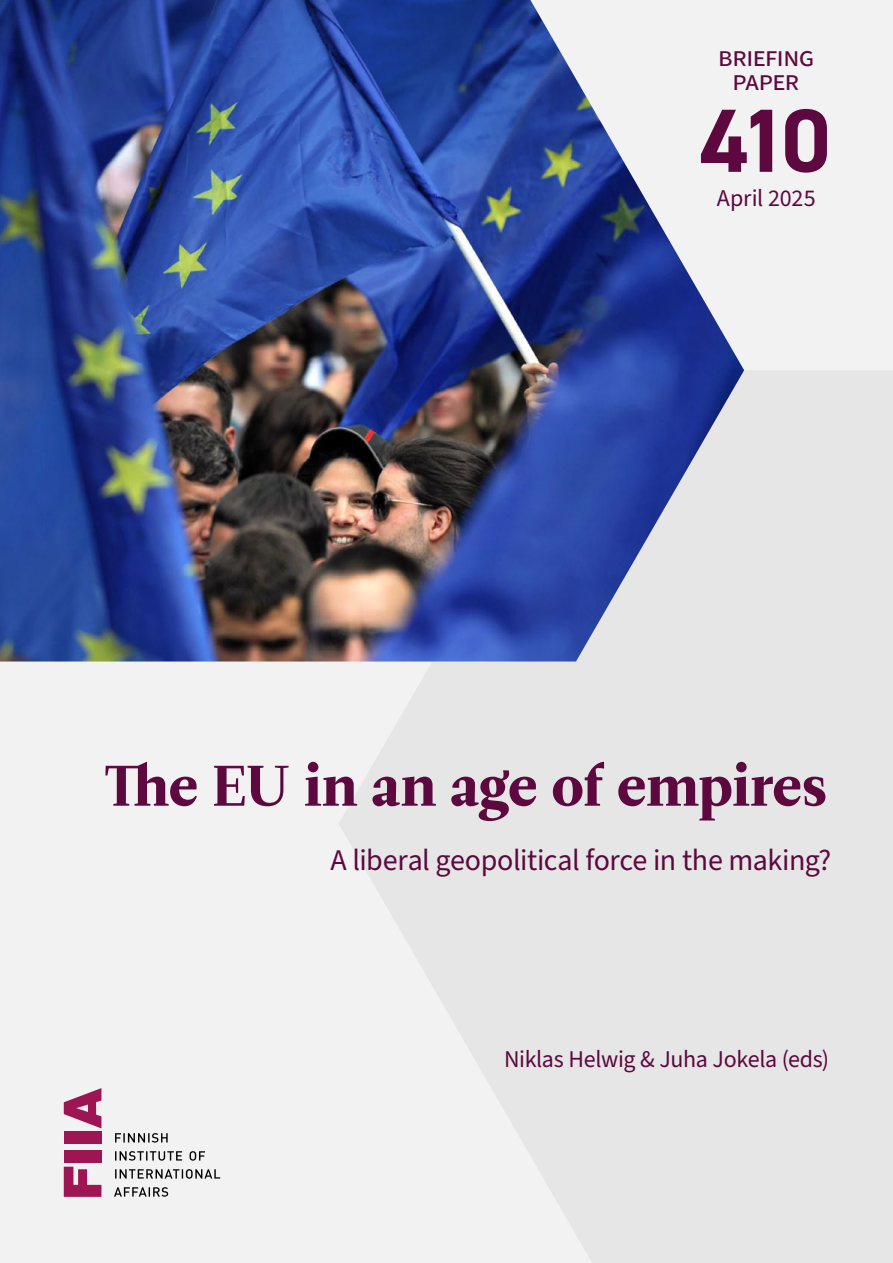
<style>
.page{position:relative;width:893px;height:1263px;background:#f2f2f2}
.page>*{position:absolute;margin:0;border:0;box-sizing:border-box;transform-origin:0 0}
.kansi__numero{font:700 90px "DIN2014";color:#5d093f}
.kansi__otsikko_1__BP{font:57px "Leitura Roman 4";color:#5d093f}
.kansi__otsikko_1_2__BP{font:30px "Source Sans Pro";letter-spacing:-.015em;color:#5d093f}
.kansi__julkaisutyyppi{font:28.5px "Source Sans Pro";letter-spacing:-.04em;color:#5d093f}
.kansi__kirjoittaja{font:24px "Source Sans Pro";letter-spacing:-.015em;color:#5d093f}
.kansi__kuukausi{font:24px "Source Sans Pro";letter-spacing:-.005em;color:#5d093f}
</style>
<div class="page">
<svg style="left:338px;top:370px;width:555px;height:893px;fill:#e6e6e6"></svg>
<div style="left:64px;top:1150px;width:37px;height:12px;background:#9d1553"></div>
<svg style="left:64px;top:1167px;width:37px;height:30px"></svg>
<div style="left:64px;top:1131px;width:37px;height:13px;background:#9d1553"></div>
<svg style="left:64px;top:1088px;width:37px;height:40px"></svg>
<svg style="left:114px;top:1187px;width:54px;height:10px"></svg>
<svg style="left:115px;top:1151px;width:105px;height:28px"></svg>
<svg style="left:115px;top:1133px;width:53px;height:9px"></svg>
<img style="left:0;top:0;width:744px;height:661px">
<p class="kansi__julkaisutyyppi" style="left:718px;top:37px;width:98px">briefing</p>
<p class="kansi__julkaisutyyppi" style="left:732px;top:61px;width:69px">paper</p>
<p class="kansi__numero" style="left:700px;top:81px;width:132px">410</p>
<p class="kansi__kuukausi" style="left:717px;top:182px;width:100px">April 2025</p>
<h1 class="kansi__otsikko_1__BP" style="left:104px;top:752px;width:724px">The EU in an age of empires</h1>
<h1 class="kansi__otsikko_1_2__BP" style="left:330px;top:840px;width:502px">A liberal geopolitical force in the making?</h1>
<p class="kansi__kirjoittaja" style="left:504px;top:1043px;width:327px">Niklas Helwig &amp; Juha Jokela (eds)</p>
</div>
